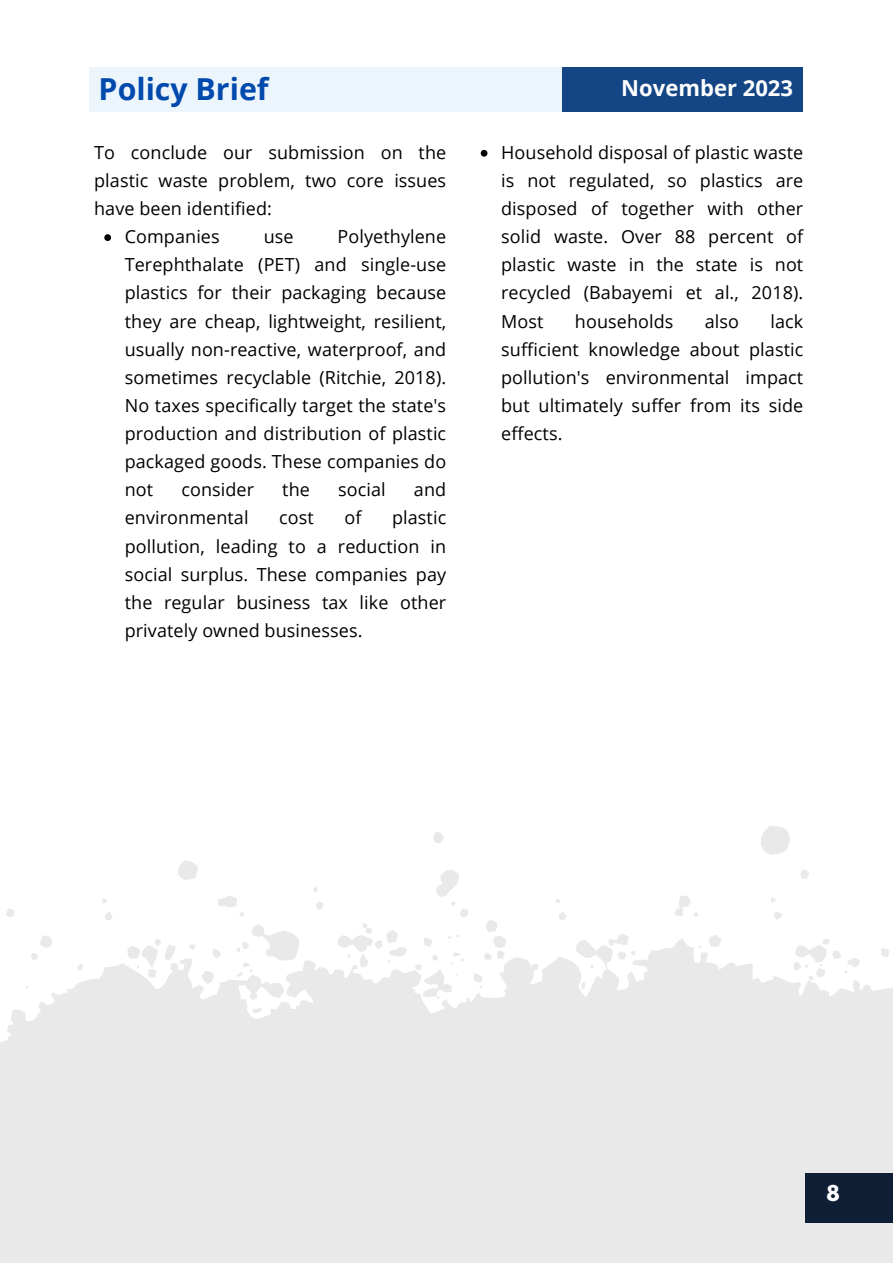
<style>
.page{position:relative;width:893px;height:1264px;background:#fff}
.page>*{position:absolute;margin:0;border:0;box-sizing:border-box;transform-origin:0 0}
.t1{font:700 30.3px "Open Sans";color:#004aad}
.t2{font:700 22.05px "Open Sans";color:#fff}
.t3{font:700 19.35px "League Spartan";color:#fff}
.t4{font:18px/28px "Open Sans";letter-spacing:.005em;color:#000;text-align:justify}
</style>
<div class="page">
<svg style="left:0;top:826px;width:892px;height:436px;fill:#e9e9e9"></svg>
<div style="left:805px;top:1173px;width:87px;height:49px;background:#0f1f36"></div>
<svg style="left:104px;top:234px;width:7px;height:7px"></svg>
<svg style="left:480px;top:150px;width:7px;height:7px"></svg>
<div style="left:89px;top:67px;width:650px;height:44px;background:#edf5fc"></div>
<div style="left:562px;top:67px;width:240px;height:44px;background:#144585"></div>
<p class="t1" style="left:99px;top:68px;width:171px">Policy Brief</p>
<p class="t2" style="left:621px;top:73px;width:173px">November 2023</p>
<p class="t4" style="left:94px;top:138px;width:353px">To conclude our submission on the plastic waste problem, two core issues have been identified:</p>
<p class="t4" style="left:501px;top:138px;width:303px">Household disposal of plastic waste is not regulated, so plastics are disposed of together with other solid waste. Over 88 percent of plastic waste in the state is not recycled (Babayemi et al., 2018).<br>Most</p>
<p class="t4" style="left:125px;top:222px;width:323px;text-indent:213px">Polyethylene Terephthalate (PET) and single-use plastics for their packaging because they are cheap, lightweight, resilient, usually non-reactive, waterproof, and sometimes recyclable (Ritchie, 2018).<br>No taxes specifically target the state's production and distribution of plastic packaged goods. These companies do not</p>
<p class="t4" style="left:125px;top:222px;width:96px">Companies</p>
<p class="t4" style="left:264px;top:222px;width:31px">use</p>
<p class="t4" style="left:501px;top:306px;width:303px;text-indent:269px">lack sufficient knowledge about plastic pollution's environmental impact but ultimately suffer from its side effects.</p>
<p class="t4" style="left:575px;top:306px;width:100px">households</p>
<p class="t4" style="left:704px;top:306px;width:36px">also</p>
<p class="t4" style="left:181px;top:475px;width:74px">consider</p>
<p class="t4" style="left:282px;top:475px;width:29px">the</p>
<p class="t4" style="left:338px;top:475px;width:49px">social</p>
<p class="t4" style="left:414px;top:475px;width:34px">and</p>
<p class="t4" style="left:125px;top:503px;width:125px">environmental</p>
<p class="t4" style="left:279px;top:503px;width:36px">cost</p>
<p class="t4" style="left:344px;top:503px;width:19px">of</p>
<p class="t4" style="left:125px;top:503px;width:323px;text-indent:267px">plastic pollution, leading to a reduction in social surplus. These companies pay the regular business tax like other privately owned businesses.</p>
<p class="t3" style="left:826px;top:1183px;width:15px">8</p>
</div>
